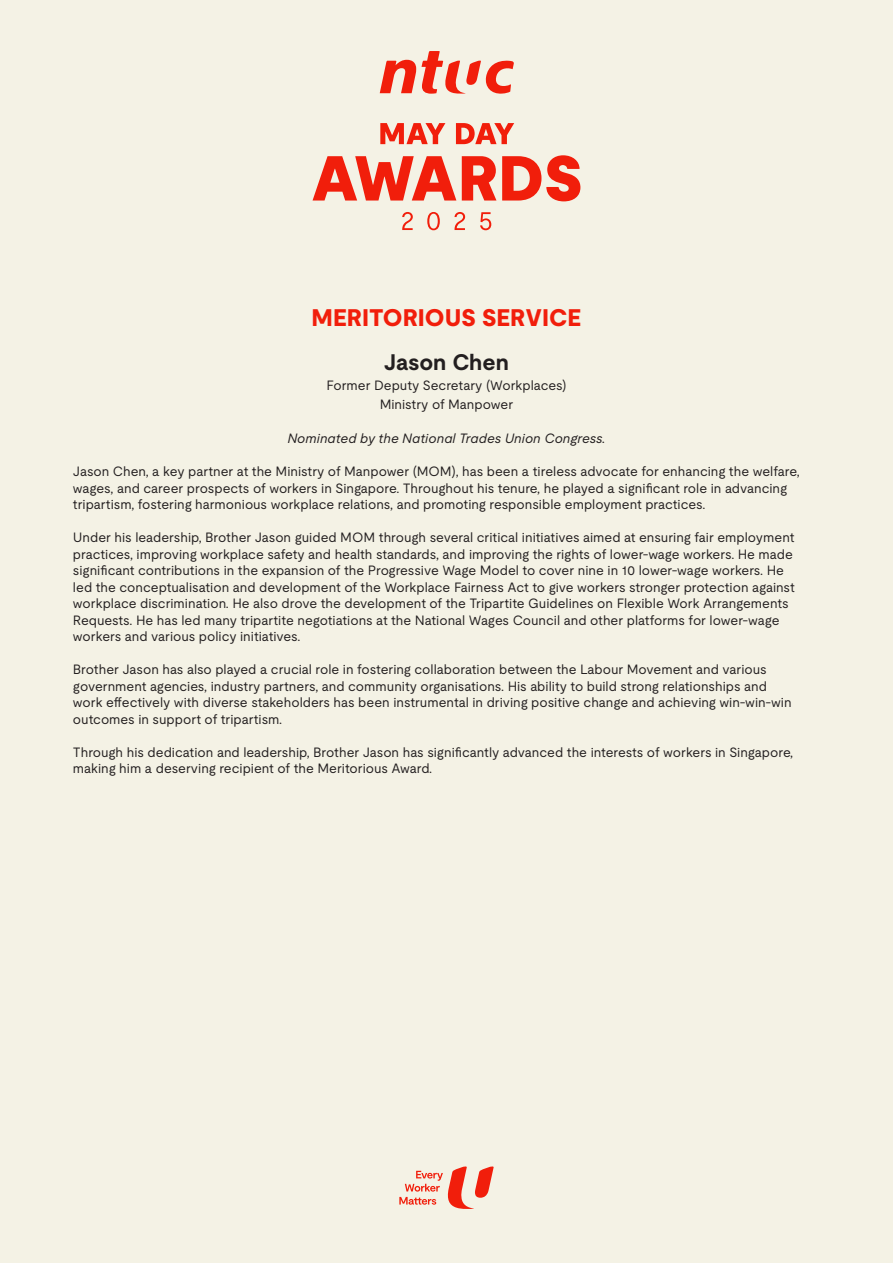
<style>
.page{position:relative;width:893px;height:1263px;background:#f4f2e5}
.page>*{position:absolute;margin:0;border:0;box-sizing:border-box;transform-origin:0 0}
.Awards_Title{font:800 24px "Moderat";color:#f11e0b}
.Name_of_Awardee{font:700 22.5px "Moderat";color:#231f20}
.Body_Text{font:13.5px/16.5px "Moderat";color:#231f20}
.Name_of_Awardee-2{font:13.5px "Moderat";color:#231f20}
.Nominated_by{font:italic 13.5px "Moderat";color:#231f20}
</style>
<div class="page">
<svg style="left:399px;top:1166px;width:95px;height:43px"></svg>
<svg style="left:380px;top:51px;width:134px;height:43px"></svg>
<svg style="left:402px;top:212px;width:11px;height:18px"></svg>
<svg style="left:427px;top:212px;width:13px;height:18px"></svg>
<svg style="left:455px;top:212px;width:10px;height:18px"></svg>
<svg style="left:480px;top:212px;width:11px;height:18px"></svg>
<svg style="left:380px;top:123px;width:65px;height:21px"></svg>
<svg style="left:456px;top:123px;width:58px;height:21px"></svg>
<svg style="left:313px;top:156px;width:143px;height:45px"></svg>
<svg style="left:462px;top:156px;width:34px;height:45px"></svg>
<svg style="left:502px;top:155px;width:78px;height:46px"></svg>
<p class="Awards_Title" style="left:312px;top:300px;width:271px">MERITORIOUS SERVICE</p>
<p class="Name_of_Awardee" style="left:384px;top:345px;width:127px">Jason Chen</p>
<p class="Name_of_Awardee-2" style="left:327px;top:375px;width:241px">Former Deputy Secretary (Workplaces)</p>
<p class="Name_of_Awardee-2" style="left:380px;top:394px;width:135px">Ministry of Manpower</p>
<p class="Nominated_by" style="left:287px;top:428px;width:320px">Nominated by the National Trades Union Congress.</p>
<p class="Body_Text" style="left:73px;top:462px;width:728px">Jason Chen, a key partner at the Ministry of Manpower (MOM), has been a tireless advocate for enhancing the welfare, wages, and career prospects of workers in Singapore. Throughout his tenure, he played a significant role in advancing tripartism, fostering harmonious workplace relations, and promoting responsible employment practices.</p>
<p class="Body_Text" style="left:73px;top:528px;width:723px">Under his leadership, Brother Jason guided MOM through several critical initiatives aimed at ensuring fair employment practices, improving workplace safety and health standards, and improving the rights of lower-wage workers. He made significant contributions in the expansion of the Progressive Wage Model to cover nine in 10 lower-wage workers. He led the conceptualisation and development of the Workplace Fairness Act to give workers stronger protection against workplace discrimination. He also drove the development of the Tripartite Guidelines on Flexible Work Arrangements Requests. He has led many tripartite negotiations at the National Wages Council and other platforms for lower-wage workers and various policy initiatives.</p>
<p class="Body_Text" style="left:73px;top:660px;width:720px">Brother Jason has also played a crucial role in fostering collaboration between the Labour Movement and various government agencies, industry partners, and community organisations. His ability to build strong relationships and work effectively with diverse stakeholders has been instrumental in driving positive change and achieving win-win-win outcomes in support of tripartism.</p>
<p class="Body_Text" style="left:73px;top:743px;width:722px">Through his dedication and leadership, Brother Jason has significantly advanced the interests of workers in Singapore, making him a deserving recipient of the Meritorious Award.</p>
</div>
